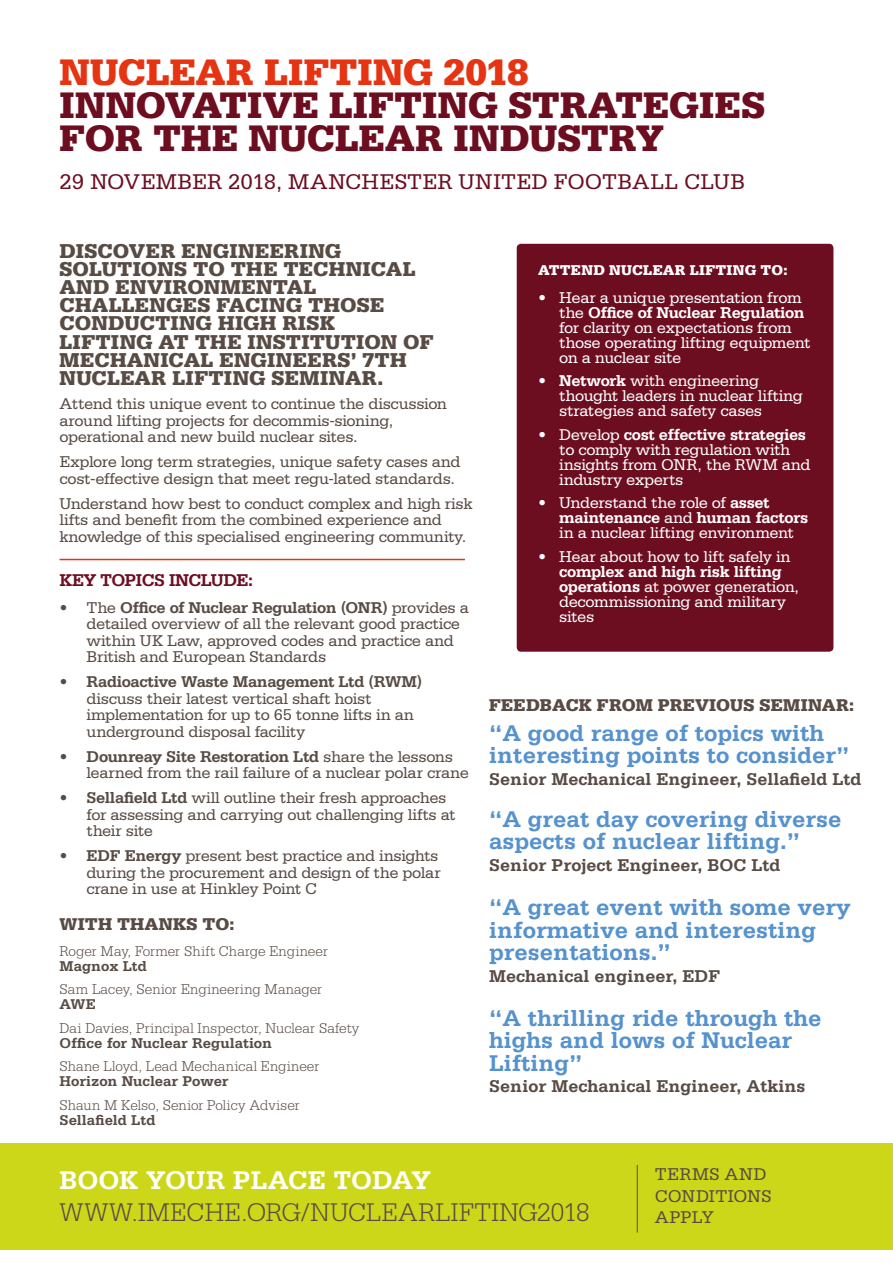
<style>
.page{position:relative;width:893px;height:1263px;background:#fff}
.page>*{position:absolute;margin:0;border:0;box-sizing:border-box;transform-origin:0 0}
.t1{font:900 39px/33px "Serifa Std";letter-spacing:-.005em;color:#6d0d20}
.t2{font:900 39px "Serifa Std";letter-spacing:-.005em;color:#e63312}
.t3{font:300 27px "Serifa Std";letter-spacing:.015em;color:#584b44}
.t4{font:700 27px "Serifa Std";letter-spacing:-.01em;color:#fff}
.t5{font:700 24px/22.5px "Serifa Std";color:#5692ce}
.t6{font:22.5px "Serifa Std";letter-spacing:.005em;color:#6d0d20}
.t7{font:900 21.15px/18.1px "Serifa Std";letter-spacing:.01em;color:#584b44}
.t8{font:700 18px "Serifa Std";color:#584b44}
.t9{font:900 18px "Serifa Std";letter-spacing:.01em;color:#584b44}
.t10{font:18px/21.6px "Serifa Std";letter-spacing:.015em;color:#584b44}
.t11{font:700 18px "Serifa Std";letter-spacing:-.04em;color:#6d0d20}
.t12{font:16.5px/16.5px "Serifa Std";letter-spacing:-.025em;color:#584b44}
.t13{font:16.5px/15px "Serifa Std";letter-spacing:-.025em;color:#fff}
.t14{font:300 15px "Serifa Std";letter-spacing:.005em;color:#584b44}
.t15{font:700 15px "Serifa Std";color:#584b44}
.t16{font:900 15px "Serifa Std";letter-spacing:.015em;color:#fff}
.s1{font-weight:700}
.s2{font-weight:900}
.s3{font-weight:300}
</style>
<div class="page">
<div style="left:0;top:1143px;width:893px;height:106px;background:#cdd71a"></div>
<hr style="left:637px;top:1165px;width:1px;height:67px;background:#584b44">
<div style="left:517px;top:244px;width:316px;height:408px;background:#6d0d20;border-radius:4px"></div>
<hr style="left:60px;top:559px;width:405px;height:1px;background:#e63312">
<h1 class="t2" style="left:60px;top:49px;width:471px">NUCLEAR LIFTING 2018</h1>
<h1 class="t1" style="left:60px;top:89px;width:707px">INNOVATIVE LIFTING STRATEGIES<br>FOR THE NUCLEAR INDUSTRY</h1>
<h3 class="t6" style="left:60px;top:169px;width:687px">29 NOVEMBER 2018, MANCHESTER UNITED FOOTBALL CLUB</h3>
<p class="t7" style="left:60px;top:242px;width:376px">DISCOVER ENGINEERING<br>SOLUTIONS TO THE TECHNICAL<br>AND ENVIRONMENTAL<br>CHALLENGES FACING THOSE<br>CONDUCTING HIGH RISK<br>LIFTING AT THE INSTITUTION OF<br>MECHANICAL ENGINEERS’ 7TH<br>NUCLEAR LIFTING SEMINAR.</p>
<p class="t12" style="left:60px;top:396px;width:389px">Attend this unique event to continue the discussion around lifting projects for decommis-sioning, operational and new build nuclear sites.</p>
<p class="t12" style="left:60px;top:454px;width:403px">Explore long term strategies, unique safety cases and cost-effective design that meet regu-lated standards.</p>
<p class="t12" style="left:60px;top:495px;width:415px">Understand how best to conduct complex and high risk lifts and benefit from the combined experience and knowledge of this specialised engineering community.</p>
<p class="t11" style="left:60px;top:569px;width:195px">KEY TOPICS INCLUDE:</p>
<p class="t12" style="left:87px;top:599px;width:384px;text-indent:-27px">• The <span class="s1">Office of Nuclear Regulation (ONR)</span> provides a detailed overview of all the relevant good practice within UK Law, approved codes and practice and British and European Standards</p>
<p class="t12" style="left:87px;top:674px;width:337px;text-indent:-27px"><span class="s2">•</span> <span class="s1">Radioactive Waste Management Ltd (RWM) </span>discuss their latest vertical shaft hoist implementation for up to 65 tonne lifts in an underground disposal facility</p>
<p class="t12" style="left:87px;top:748px;width:384px;text-indent:-27px"><span class="s2">•</span> <span class="s1">Dounreay Site Restoration Ltd</span> share the lessons learned from the rail failure of a nuclear polar crane</p>
<p class="t12" style="left:87px;top:790px;width:371px;text-indent:-27px"><span class="s2">•</span> <span class="s1">Sellafield Ltd</span> will outline their fresh approaches for assessing and carrying out challenging lifts at their site</p>
<p class="t12" style="left:87px;top:848px;width:356px;text-indent:-27px"><span class="s2">•</span> <span class="s1">EDF Energy</span> present best practice and insights during the procurement and design of the polar crane in use at Hinkley Point C</p>
<p class="t9" style="left:60px;top:913px;width:176px">WITH THANKS TO:</p>
<p class="t14" style="left:60px;top:942px;width:270px">Roger May, Former Shift Charge Engineer</p>
<p class="t15" style="left:60px;top:957px;width:89px">Magnox Ltd</p>
<p class="t14" style="left:60px;top:981px;width:264px">Sam Lacey, Senior Engineering Manager</p>
<p class="t15" style="left:60px;top:995px;width:38px">AWE</p>
<p class="t14" style="left:60px;top:1019px;width:301px">Dai Davies, Principal Inspector, Nuclear Safety</p>
<p class="t15" style="left:60px;top:1034px;width:214px">Office for Nuclear Regulation</p>
<p class="t14" style="left:60px;top:1058px;width:261px">Shane Lloyd, Lead Mechanical Engineer</p>
<p class="t15" style="left:60px;top:1072px;width:171px">Horizon Nuclear Power</p>
<p class="t14" style="left:60px;top:1096px;width:242px">Shaun M Kelso, Senior Policy Adviser</p>
<p class="t15" style="left:60px;top:1111px;width:98px">Sellafield Ltd</p>
<p class="t16" style="left:538px;top:261px;width:251px">ATTEND NUCLEAR LIFTING TO:</p>
<p class="t13" style="left:559px;top:290px;width:253px;text-indent:-21px">• Hear a unique presentation from the <span class="s1">Office of Nuclear Regulation </span>for clarity on expectations from those operating lifting equipment on a nuclear site</p>
<p class="t13" style="left:559px;top:373px;width:245px;text-indent:-21px"><span class="s3">•</span> <span class="s1">Network</span> with engineering thought leaders in nuclear lifting strategies and safety cases</p>
<p class="t13" style="left:559px;top:427px;width:253px;text-indent:-21px">• Develop <span class="s1">cost effective strategies </span>to comply with regulation with insights from ONR, the RWM and industry experts</p>
<p class="t13" style="left:559px;top:495px;width:251px;text-indent:-21px">• Understand the role of <span class="s1">asset maintenance</span> and <span class="s1">human factors </span>in a nuclear lifting environment</p>
<p class="t13" style="left:538px;top:549px;width:254px">• Hear about how to lift safely in</p>
<p class="t13" style="left:559px;top:564px;width:241px"><span class="s1">complex and high risk lifting operations</span> at power generation, decommissioning and military sites</p>
<p class="t9" style="left:489px;top:695px;width:367px">FEEDBACK FROM PREVIOUS SEMINAR:</p>
<h3 class="t5" style="left:489px;top:721px;width:362px">“A good range of topics with interesting points to consider”</h3>
<p class="t8" style="left:489px;top:768px;width:374px">Senior Mechanical Engineer, Sellafield Ltd</p>
<h3 class="t5" style="left:489px;top:808px;width:354px">“A great day covering diverse aspects of nuclear lifting.”</h3>
<p class="t8" style="left:489px;top:854px;width:293px">Senior Project Engineer, BOC Ltd</p>
<h3 class="t5" style="left:489px;top:896px;width:363px">“A great event with some very informative and interesting presentations.”</h3>
<p class="t8" style="left:489px;top:965px;width:233px">Mechanical engineer, EDF</p>
<h3 class="t5" style="left:489px;top:1006px;width:334px">“A thrilling ride through the highs and lows of Nuclear<br>Lifting”</h3>
<p class="t8" style="left:489px;top:1076px;width:318px">Senior Mechanical Engineer, Atkins</p>
<h2 class="t4" style="left:60px;top:1164px;width:373px">BOOK YOUR PLACE TODAY</h2>
<h2 class="t3" style="left:60px;top:1197px;width:531px">WWW.IMECHE.ORG/NUCLEARLIFTING2018</h2>
<p class="t10" style="left:655px;top:1163px;width:118px">TERMS AND<br>CONDITIONS<br>APPLY</p>
</div>
